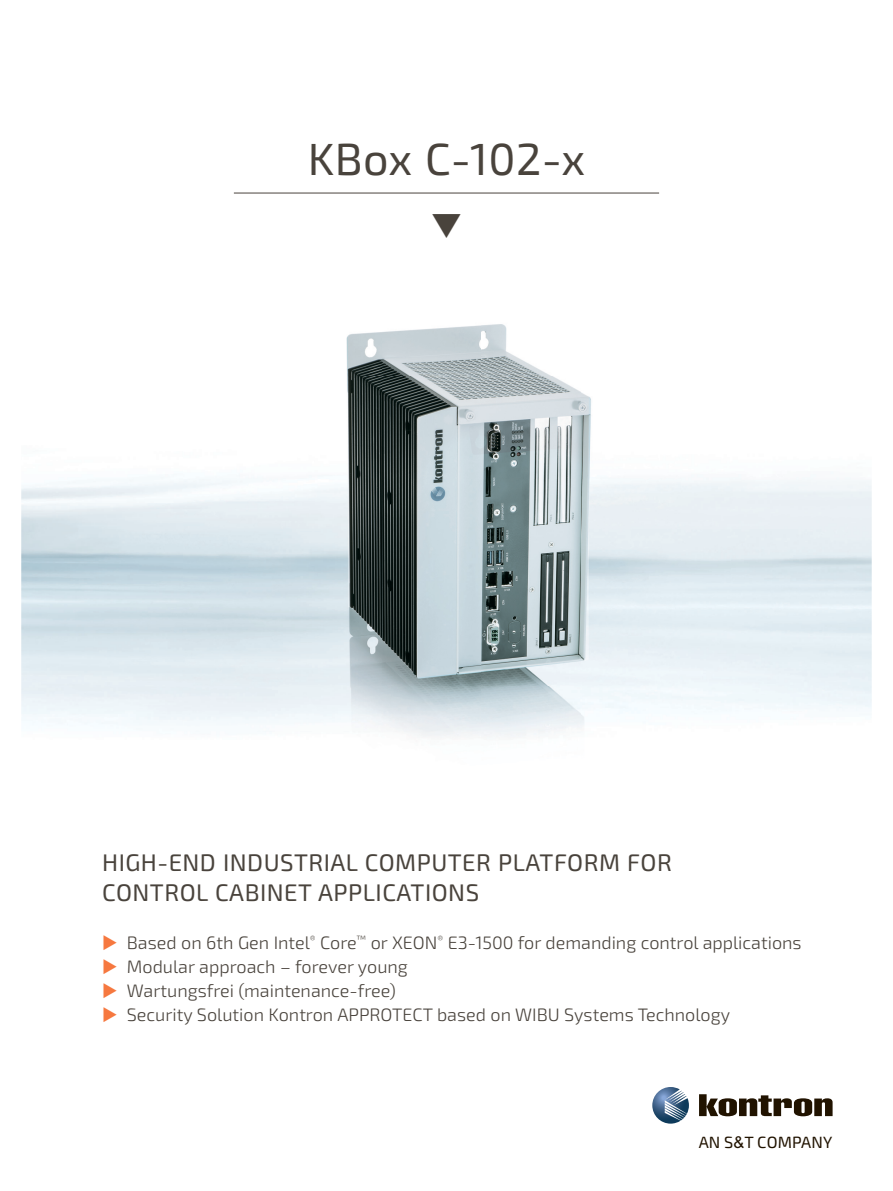
<style>
.page{position:relative;width:893px;height:1191px;background:#fff}
.page>*{position:absolute;margin:0;border:0;box-sizing:border-box;transform-origin:0 0}
.t1{font:45px "Exo 2.0";letter-spacing:.01em;color:#49433c}
.t2{font:24px/30px "Exo 2.0";letter-spacing:.02em;color:#49433c}
.t3{font:300 18px "Exo 2.0";color:#49433c}
.t4{font:16.35px "Exo 2.0";letter-spacing:.01em;color:#211300}
.s1{color:#f6783f}
.s2{font-family:"Arial"}
</style>
<div class="page">
<img style="left:652px;top:1087px;width:37px;height:36px">
<svg style="left:699px;top:1094px;width:134px;height:22px"></svg>
<hr style="left:234px;top:193px;width:425px;height:1px;background:#49433c">
<img style="left:184px;top:324px;width:546px;height:435px">
<h1 class="t1" style="left:308px;top:144px;width:279px">KBox C-102-x</h1>
<h2 class="t2" style="left:102px;top:850px;width:571px">HIGH-END INDUSTRIAL COMPUTER PLATFORM FOR<br>CONTROL CABINET APPLICATIONS</h2>
<p class="t3" style="left:102px;top:936px;width:701px"><span class="s1">◆</span> Based on 6th Gen Intel<sup>®</sup> Core<sup>™</sup> or XEON<sup>®</sup> E3-1500 for demanding control applications</p>
<p class="t3" style="left:102px;top:960px;width:307px"><span class="s1">◆</span> Modular approach – forever young</p>
<p class="t3" style="left:102px;top:984px;width:295px"><span class="s1">◆</span> Wartungsfrei (maintenance-free)</p>
<p class="t3" style="left:102px;top:1008px;width:630px"><span class="s1">◆</span> Security Solution Kontron APPROTECT based on WIBU Systems Technology</p>
<p class="t4" style="left:699px;top:1136px;width:135px">AN S<span class="s2">&amp;</span>T COMPANY</p>
</div>
